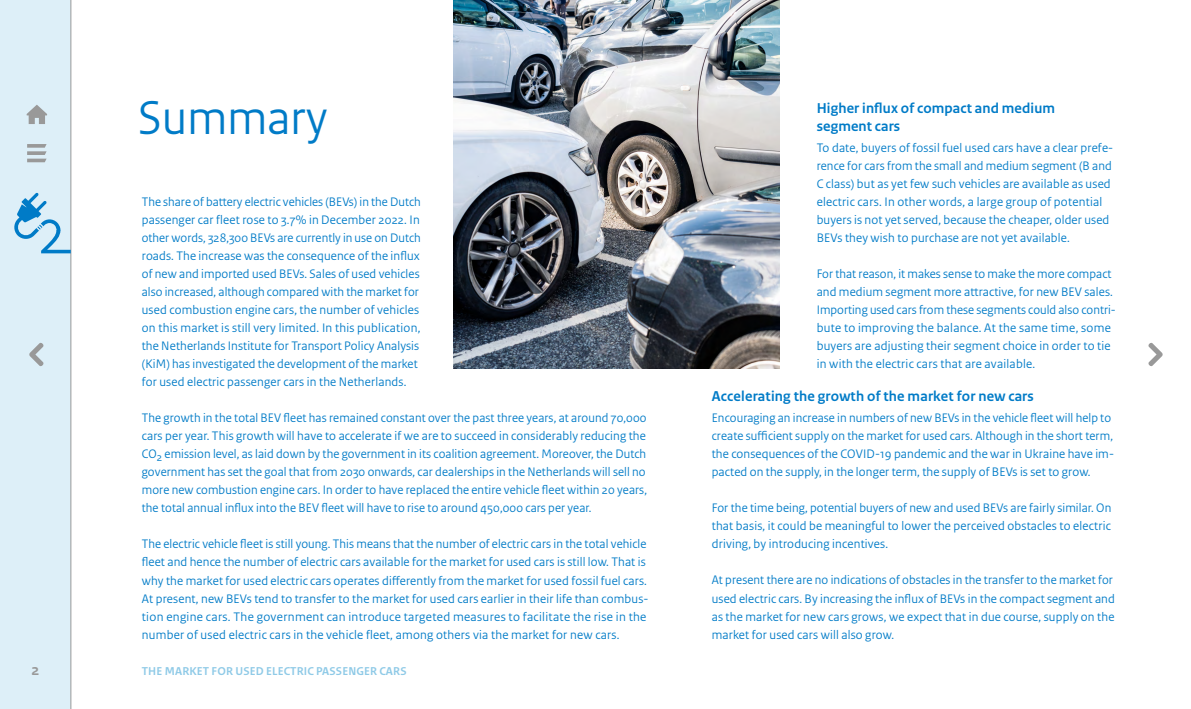
<style>
.page{position:relative;width:1191px;height:709px;background:#fff}
.page>*{position:absolute;margin:0;border:0;box-sizing:border-box;transform-origin:0 0}
.Koppen_50_55{font:50px "Rijksoverheid Sans Heading";letter-spacing:.005em;color:#007bc7}
.t1{font:700 16px "Rijksoverheid Sans Heading";color:#999}
.Subkoppen_15_17pt_Bo{font:700 15px/18px "Rijksoverheid Sans Heading";letter-spacing:.015em;color:#007bc7}
.Bodytekst_13_17pt{font:13px/18px "Rijksoverheid Sans Heading";letter-spacing:.01em;color:#007bc7}
.Bodytekst_13_17pt-2{font:700 12px "Rijksoverheid Sans Heading";letter-spacing:.015em;color:#8fcae7}
</style>
<div class="page">
<div style="left:0;top:0;width:71px;height:709px;background:#ddeff8"></div>
<img style="left:454px;top:0;width:326px;height:368px">
<svg style="left:29px;top:342px;width:15px;height:24px"></svg>
<hr style="left:71px;top:0;width:1px;height:709px;background:#999">
<svg style="left:27px;top:144px;width:20px;height:18px"></svg>
<svg style="left:27px;top:105px;width:20px;height:19px"></svg>
<svg style="left:1148px;top:342px;width:14px;height:24px"></svg>
<svg style="left:14px;top:193px;width:57px;height:60px"></svg>
<p class="t1" style="left:31px;top:660px;width:9px">2</p>
<p class="Koppen_50_55" style="left:138px;top:89px;width:191px">Summary</p>
<p class="Bodytekst_13_17pt" style="left:142px;top:193px;width:280px">The share of battery electric vehicles (BEVs) in the Dutch passenger car fleet rose to 3.7% in December 2022. In other words, 328,300 BEVs are currently in use on Dutch roads. The increase was the consequence of the influx of new and imported used BEVs. Sales of used vehicles also increased, although compared with the market for used combustion engine cars, the number of vehicles on this market is still very limited. In this publication, the Netherlands Institute for Transport Policy Analysis (KiM) has investigated the development of the market for used electric passenger cars in the Netherlands.</p>
<p class="Bodytekst_13_17pt" style="left:142px;top:409px;width:507px;text-align:justify">The growth in the total BEV fleet has remained constant over the past three years, at around 70,000 cars per year. This growth will have to accelerate if we are to succeed in considerably reducing the CO<sub>2</sub> emission level, as laid down by the government in its coalition agreement. Moreover, the Dutch government has set the goal that from 2030 onwards, car dealerships in the Netherlands will sell no more new combustion engine cars. In order to have replaced the entire vehicle fleet within 20 years, the total annual influx into the BEV fleet will have to rise to around 450,000 cars per year.</p>
<p class="Bodytekst_13_17pt" style="left:142px;top:535px;width:508px">The electric vehicle fleet is still young. This means that the number of electric cars in the total vehicle fleet and hence the number of electric cars available for the market for used cars is still low. That is why the market for used electric cars operates differently from the market for used fossil fuel cars.<br>At present, new BEVs tend to transfer to the market for used cars earlier in their life than combus&shy;tion engine cars. The government can introduce targeted measures to facilitate the rise in the number of used electric cars in the vehicle fleet, among others via the market for new cars.</p>
<p class="Bodytekst_13_17pt-2" style="left:142px;top:664px;width:266px">THE MARKET FOR USED ELECTRIC PASSENGER CARS</p>
<p class="Subkoppen_15_17pt_Bo" style="left:816px;top:100px;width:240px">Higher influx of compact and medium segment cars</p>
<p class="Bodytekst_13_17pt" style="left:816px;top:139px;width:298px">To date, buyers of fossil fuel used cars have a clear prefe&shy;rence for cars from the small and medium segment (B and C class) but as yet few such vehicles are available as used electric cars. In other words, a large group of potential buyers is not yet served, because the cheaper, older used BEVs they wish to purchase are not yet available.</p>
<p class="Bodytekst_13_17pt" style="left:816px;top:265px;width:301px">For that reason, it makes sense to make the more compact and medium segment more attractive, for new BEV sales.<br>Importing used cars from these segments could also contri&shy;bute to improving the balance. At the same time, some buyers are adjusting their segment choice in order to tie in with the electric cars that are available.</p>
<p class="Subkoppen_15_17pt_Bo" style="left:711px;top:388px;width:323px">Accelerating the growth of the market for new cars</p>
<p class="Bodytekst_13_17pt" style="left:711px;top:409px;width:404px">Encouraging an increase in numbers of new BEVs in the vehicle fleet will help to create sufficient supply on the market for used cars. Although in the short term, the consequences of the COVID-19 pandemic and the war in Ukraine have im&shy;pacted on the supply, in the longer term, the supply of BEVs is set to grow.</p>
<p class="Bodytekst_13_17pt" style="left:711px;top:499px;width:401px;text-align:justify">For the time being, potential buyers of new and used BEVs are fairly similar. On that basis, it could be meaningful to lower the perceived obstacles to electric driving, by introducing incentives.</p>
<p class="Bodytekst_13_17pt" style="left:711px;top:571px;width:404px">At present there are no indications of obstacles in the transfer to the market for used electric cars. By increasing the influx of BEVs in the compact segment and as the market for new cars grows, we expect that in due course, supply on the market for used cars will also grow.</p>
</div>
